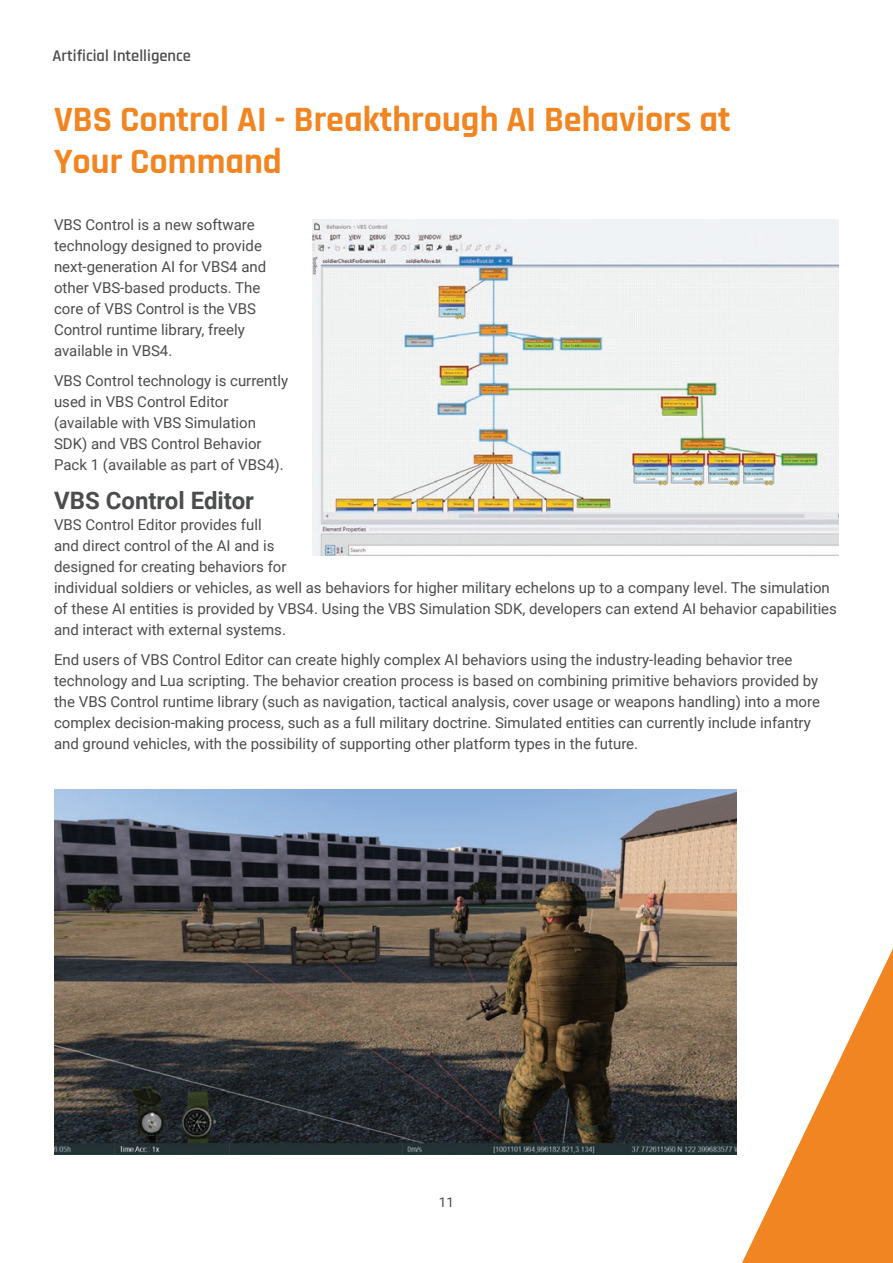
<style>
.page{position:relative;width:893px;height:1263px;background:#fff}
.page>*{position:absolute;margin:0;border:0;box-sizing:border-box;transform-origin:0 0}
.Rajdhani_Orange_Head{font:700 36px/42px "Rajdhani";color:#f18521}
.SubHead_Roboto{font:700 24px "Roboto";color:#4b4c4d}
.t1{font:600 16.5px "Rajdhani";color:#4b4c4d}
.Text_Roboto_Space_Above{font:15px/21px "Roboto";color:#4b4c4d}
.Text_Roboto{font:15px/21px "Roboto";color:#4b4c4d}
.t2{font:13.5px "Roboto";color:#4b4c4d}
</style>
<div class="page">
<img style="left:312px;top:219px;width:527px;height:337px">
<img style="left:54px;top:789px;width:682px;height:366px">
<svg style="left:742px;top:948px;width:151px;height:315px"></svg>
<p class="t1" style="left:52px;top:46px;width:140px">Artificial Intelligence</p>
<p class="Rajdhani_Orange_Head" style="left:54px;top:100px;width:678px">VBS Control AI - Breakthrough AI Behaviors at<br>Your Command</p>
<p class="Text_Roboto_Space_Above" style="left:54px;top:214px;width:214px">VBS Control is a new software technology designed to provide next-generation AI for VBS4 and other VBS-based products. The core of VBS Control is the VBS<br>Control runtime library, freely available in VBS4.</p>
<p class="Text_Roboto_Space_Above" style="left:54px;top:370px;width:236px">VBS Control technology is currently used in VBS Control Editor (available with VBS Simulation<br>SDK) and VBS Control Behavior<br>Pack 1 (available as part of VBS4).</p>
<p class="SubHead_Roboto" style="left:54px;top:484px;width:202px">VBS Control Editor</p>
<p class="Text_Roboto" style="left:54px;top:514px;width:784px">VBS Control Editor provides full<br>and direct control of the AI and is<br>designed for creating behaviors for<br>individual soldiers or vehicles, as well as behaviors for higher military echelons up to a company level. The simulation of these AI entities is provided by VBS4. Using the VBS Simulation SDK, developers can extend AI behavior capabilities and interact with external systems.</p>
<p class="Text_Roboto_Space_Above" style="left:54px;top:649px;width:767px">End users of VBS Control Editor can create highly complex AI behaviors using the industry-leading behavior tree technology and Lua scripting. The behavior creation process is based on combining primitive behaviors provided by the VBS Control runtime library (such as navigation, tactical analysis, cover usage or weapons handling) into a more complex decision-making process, such as a full military doctrine. Simulated entities can currently include infantry and ground vehicles, with the possibility of supporting other platform types in the future.</p>
<p class="t2" style="left:439px;top:1192px;width:17px">11</p>
</div>
